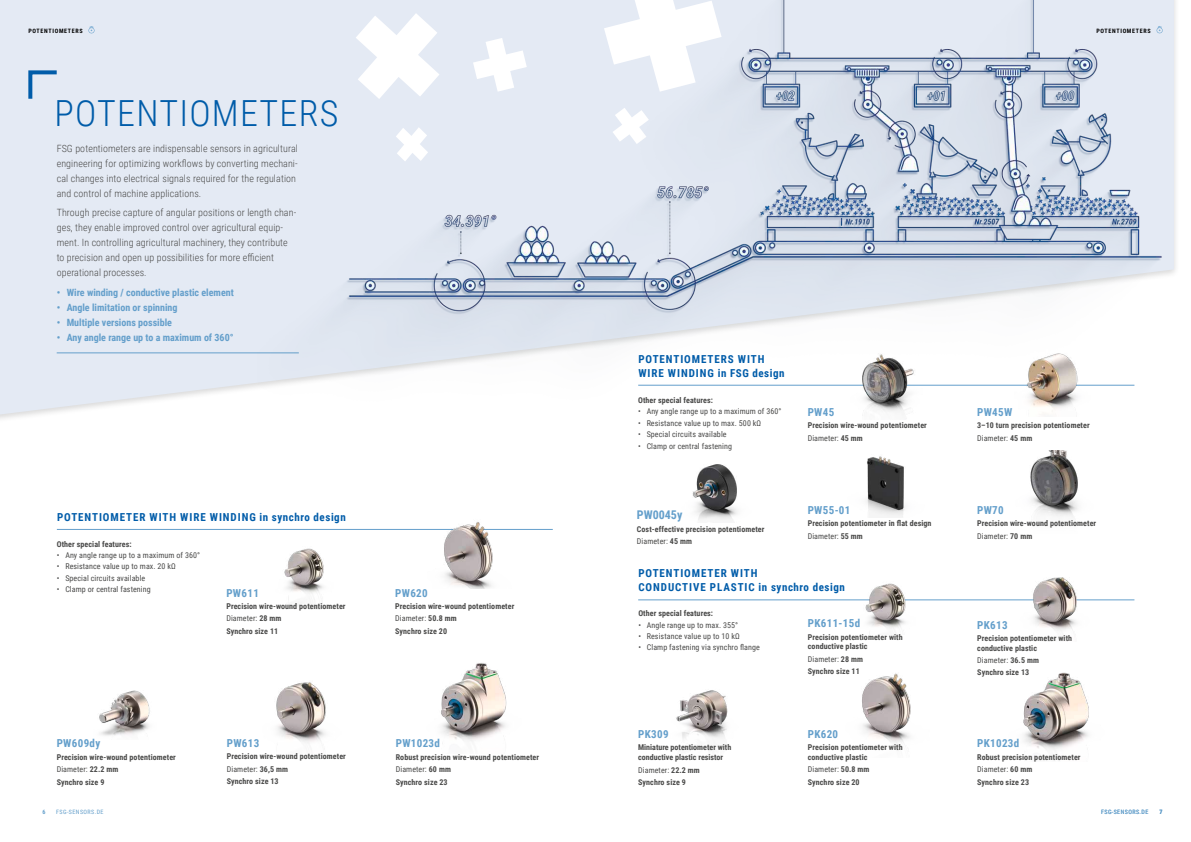
<style>
.page{position:relative;width:1191px;height:842px;background:#fff}
.page>*{position:absolute;margin:0;border:0;box-sizing:border-box;transform-origin:0 0}
.t1{font:300 36px "Roboto Condensed";letter-spacing:.035em;color:#005ca9}
.t2{font:700 12px "Roboto Condensed";color:#649fcb}
.t3{font:700 11px/14px "Roboto Condensed";letter-spacing:.085em;color:#005ca9}
.t4{font:700 11px "Roboto Condensed";letter-spacing:.03em;color:#649fcb}
.t5{font:300 10px/15px "Roboto Condensed";letter-spacing:.01em;color:#494948}
.t6{font:700 10px "Roboto Condensed";color:#649fcb}
.t7{font:700 8px/12.4px "Roboto Condensed";letter-spacing:.01em;color:#494948}
.t8{font:8px "Roboto Condensed";letter-spacing:.01em;color:#494948}
.t9{font:6px "Roboto Condensed";letter-spacing:.075em;color:#649fcb}
.t10{font:700 6px "Roboto Condensed";letter-spacing:.115em;color:#000}
.t11{font:700 6px "Roboto Condensed";color:#649fcb}
.s1{font-weight:400}
</style>
<div class="page">
<img style="left:284px;top:548px;width:40px;height:52px">
<hr style="left:57px;top:529px;width:496px;height:1px;background:#649fcb">
<div style="left:0;top:0;width:1174px;height:414px;background:#e4eaf4"></div>
<svg style="left:26px;top:68px;width:35px;height:35px"></svg>
<img style="left:276px;top:682px;width:50px;height:61px">
<img style="left:444px;top:522px;width:49px;height:66px">
<img style="left:441px;top:663px;width:66px;height:81px">
<hr style="left:57px;top:353px;width:242px;height:1px;background:#649fcb">
<svg style="left:88px;top:26px;width:7px;height:8px"></svg>
<img style="left:99px;top:690px;width:51px;height:46px">
<img style="left:692px;top:464px;width:45px;height:57px">
<img style="left:866px;top:456px;width:39px;height:61px">
<img style="left:1030px;top:451px;width:48px;height:66px">
<hr style="left:638px;top:600px;width:496px;height:1px;background:#649fcb">
<img style="left:676px;top:690px;width:52px;height:49px">
<img style="left:862px;top:673px;width:49px;height:70px">
<img style="left:1023px;top:672px;width:66px;height:78px">
<img style="left:851px;top:583px;width:64px;height:46px">
<img style="left:1001px;top:577px;width:105px;height:54px">
<img style="left:258px;top:0;width:904px;height:414px">
<p class="t10" style="left:28px;top:26px;width:56px">POTENTIOMETERS</p>
<h1 class="t1" style="left:54px;top:88px;width:285px">POTENTIOMETERS</h1>
<p class="t5" style="left:57px;top:140px;width:243px">FSG potentiometers are indispensable sensors in agricultural engineering for optimizing workflows by converting mechani&shy;cal changes into electrical signals required for the regulation and control of machine applications.</p>
<p class="t5" style="left:57px;top:205px;width:241px">Through precise capture of angular positions or length chan&shy;ges, they enable improved control over agricultural equip&shy;ment. In controlling agricultural machinery, they contribute to precision and open up possibilities for more efficient operational processes.</p>
<p class="t6" style="left:57px;top:286px;width:179px">• Wire winding / conductive plastic element</p>
<p class="t6" style="left:57px;top:301px;width:122px">• Angle limitation or spinning</p>
<p class="t6" style="left:57px;top:316px;width:117px">• Multiple versions possible</p>
<p class="t6" style="left:57px;top:331px;width:178px">• Any angle range up to a maximum of 360°</p>
<h3 class="t3" style="left:57px;top:509px;width:290px">POTENTIOMETER WITH WIRE WINDING in synchro design</h3>
<p class="t7" style="left:57px;top:537px;width:76px">Other special features:</p>
<p class="t8" style="left:57px;top:549px;width:145px">• Any angle range up to a maximum of 360°</p>
<p class="t8" style="left:57px;top:561px;width:121px">• Resistance value up to max. 20 kΩ</p>
<p class="t8" style="left:57px;top:572px;width:90px">• Special circuits available</p>
<p class="t8" style="left:57px;top:584px;width:95px">• Clamp or central fastening</p>
<h3 class="t4" style="left:226px;top:585px;width:34px">PW611</h3>
<p class="t7" style="left:226px;top:600px;width:121px">Precision wire-wound potentiometer<br><span class="s1">Diameter:</span> 28 mm<br>Synchro size 11</p>
<h3 class="t4" style="left:57px;top:736px;width:45px">PW609dy</h3>
<p class="t7" style="left:57px;top:750px;width:121px">Precision wire-wound potentiometer<br><span class="s1">Diameter:</span> 22.2 mm<br>Synchro size 9</p>
<p class="t11" style="left:43px;top:807px;width:5px">6</p>
<p class="t9" style="left:56px;top:807px;width:49px">FSG-SENSORS.DE</p>
<h3 class="t4" style="left:227px;top:735px;width:34px">PW613</h3>
<p class="t7" style="left:227px;top:750px;width:121px">Precision wire-wound potentiometer<br><span class="s1">Diameter:</span> 36,5 mm<br>Synchro size 13</p>
<h3 class="t4" style="left:395px;top:585px;width:34px">PW620</h3>
<p class="t7" style="left:395px;top:600px;width:121px">Precision wire-wound potentiometer<br><span class="s1">Diameter:</span> 50.8 mm<br>Synchro size 20</p>
<h3 class="t4" style="left:396px;top:736px;width:46px">PW1023d</h3>
<p class="t7" style="left:396px;top:750px;width:145px">Robust precision wire-wound potentiometer<br><span class="s1">Diameter:</span> 60 mm<br>Synchro size 23</p>
<p class="t10" style="left:1096px;top:26px;width:56px">POTENTIOMETERS</p>
<h3 class="t3" style="left:638px;top:351px;width:148px">POTENTIOMETERS WITH<br>WIRE WINDING in FSG design</h3>
<p class="t7" style="left:638px;top:393px;width:76px">Other special features:</p>
<p class="t8" style="left:638px;top:406px;width:145px">• Any angle range up to a maximum of 360°</p>
<p class="t8" style="left:638px;top:417px;width:125px">• Resistance value up to max. 500 kΩ</p>
<p class="t8" style="left:638px;top:429px;width:90px">• Special circuits available</p>
<p class="t8" style="left:638px;top:440px;width:95px">• Clamp or central fastening</p>
<h2 class="t2" style="left:637px;top:507px;width:47px">PW0045y</h2>
<p class="t7" style="left:637px;top:522px;width:129px">Cost-effective precision potentiometer<br><span class="s1">Diameter:</span> 45 mm</p>
<h3 class="t4" style="left:807px;top:404px;width:28px">PW45</h3>
<p class="t7" style="left:807px;top:419px;width:121px">Precision wire-wound potentiometer<br><span class="s1">Diameter:</span> 45 mm</p>
<h3 class="t4" style="left:807px;top:502px;width:44px">PW55-01</h3>
<p class="t7" style="left:807px;top:517px;width:125px">Precision potentiometer in flat design<br><span class="s1">Diameter:</span> 55 mm</p>
<h3 class="t3" style="left:638px;top:566px;width:208px">POTENTIOMETER WITH<br>CONDUCTIVE PLASTIC in synchro design</h3>
<p class="t7" style="left:638px;top:607px;width:76px">Other special features:</p>
<p class="t8" style="left:638px;top:619px;width:101px">• Angle range up to max. 355°</p>
<p class="t8" style="left:638px;top:630px;width:103px">• Resistance value up to 10 kΩ</p>
<p class="t8" style="left:638px;top:642px;width:123px">• Clamp fastening via synchro flange</p>
<h3 class="t4" style="left:638px;top:726px;width:32px">PK309</h3>
<p class="t7" style="left:638px;top:742px;width:95px;line-height:9.6px">Miniature potentiometer with conductive plastic resistor</p>
<p class="t7" style="left:638px;top:763px;width:63px"><span class="s1">Diameter:</span> 22.2 mm<br>Synchro size 9</p>
<h3 class="t4" style="left:808px;top:615px;width:54px">PK611-15d</h3>
<p class="t7" style="left:808px;top:632px;width:96px;line-height:9.6px">Precision potentiometer with conductive plastic</p>
<p class="t7" style="left:808px;top:652px;width:57px"><span class="s1">Diameter:</span> 28 mm<br>Synchro size 11</p>
<h3 class="t4" style="left:808px;top:726px;width:32px">PK620</h3>
<p class="t7" style="left:808px;top:742px;width:96px;line-height:9.6px">Precision potentiometer with conductive plastic</p>
<p class="t7" style="left:808px;top:763px;width:63px"><span class="s1">Diameter:</span> 50.8 mm<br>Synchro size 20</p>
<h3 class="t4" style="left:977px;top:404px;width:37px">PW45W</h3>
<p class="t7" style="left:977px;top:419px;width:114px">3–10 turn precision potentiometer<br><span class="s1">Diameter:</span> 45 mm</p>
<h3 class="t4" style="left:977px;top:502px;width:28px">PW70</h3>
<p class="t7" style="left:977px;top:517px;width:121px">Precision wire-wound potentiometer<br><span class="s1">Diameter:</span> 70 mm</p>
<h3 class="t4" style="left:977px;top:617px;width:32px">PK613</h3>
<p class="t7" style="left:977px;top:633px;width:96px;line-height:9.6px">Precision potentiometer with conductive plastic</p>
<p class="t7" style="left:977px;top:654px;width:63px"><span class="s1">Diameter:</span> 36.5 mm<br>Synchro size 13</p>
<h3 class="t4" style="left:977px;top:736px;width:44px">PK1023d</h3>
<p class="t7" style="left:977px;top:750px;width:105px">Robust precision potentiometer<br><span class="s1">Diameter:</span> 60 mm<br>Synchro size 23</p>
<p class="t9" style="left:1101px;top:807px;width:49px">FSG-SENSORS.DE</p>
<p class="t11" style="left:1159px;top:807px;width:5px">7</p>
</div>
